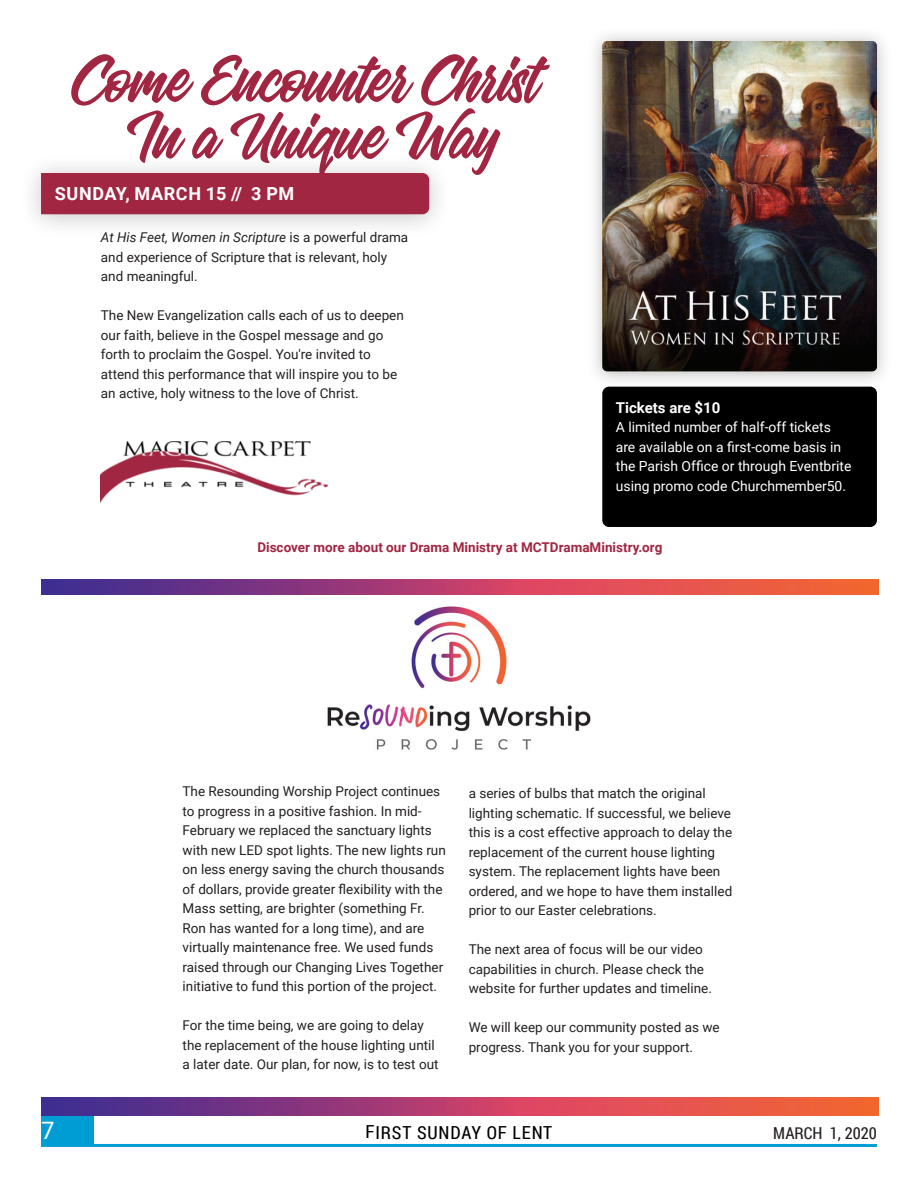
<style>
.page{position:relative;width:918px;height:1188px;background:#fff}
.page>*{position:absolute;margin:0;border:0;box-sizing:border-box;transform-origin:0 0}
.t1{font:66px "Manchester Script";color:#a12642}
.t2{font:24px "Roboto";color:#fff}
.Basic_-_white{font:700 18px "Roboto";letter-spacing:.035em;color:#fff}
.t3{font:18px "Roboto Condensed";letter-spacing:.045em;color:#000}
.t4{font:16.5px "Roboto Condensed";color:#231f20}
.Basic_-_white-2{font:700 15px "Roboto";color:#fff}
.Basic_-_white-3{font:13.95px/19.5px "Roboto";color:#fff}
.t5{font:13.5px/19.5px "Roboto";color:#231f20}
.t6{font:italic 13.5px "Roboto";color:#231f20}
.t7{font:700 13.5px "Roboto";color:#a12642}
.s1{font-style:normal}
.s2{font-family:"Trade Gothic Cond Eighteen";font-style:normal;font-size:14.55px}
</style>
<div class="page">
<div style="left:41px;top:1115px;width:52px;height:30px;background:#009dd4"></div>
<hr style="left:41px;top:1144px;width:836px;height:3px;background:#009dd4">
<div style="left:586px;top:26px;width:307px;height:363px;background:#231f20;opacity:.3"></div>
<img style="left:602px;top:41px;width:275px;height:330px">
<img style="left:327px;top:606px;width:264px;height:144px">
<svg style="left:41px;top:1098px;width:838px;height:18px;background:#af4368"></svg>
<svg style="left:41px;top:579px;width:838px;height:16px;background:#af4368"></svg>
<img style="left:101px;top:442px;width:227px;height:60px">
<div style="left:602px;top:387px;width:275px;height:140px;background:#000;border-radius:7px"></div>
<div style="left:18px;top:152px;width:434px;height:87px;background:#231f20;opacity:.25"></div>
<div style="left:41px;top:173px;width:388px;height:41px;background:#a12642"></div>
<p class="t1" style="left:71px;top:44px;width:466px">Come Encounter Christ</p>
<p class="t1" style="left:127px;top:101px;width:370px">In a Unique Way</p>
<p class="Basic_-_white" style="left:55px;top:181px;width:241px">SUNDAY, MARCH 15 // 3 PM</p>
<p class="t6" style="left:101px;top:228px;width:397px">At His Feet, Women in Scripture <span class="s1">is a powerful drama</span> <span class="s2">and meaningful.</span></p>
<p class="t5" style="left:101px;top:247px;width:288px">and experience of Scripture that is relevant, holy and meaningful.</p>
<p class="t5" style="left:101px;top:305px;width:304px">The New Evangelization calls each of us to deepen our faith, believe in the Gospel message and go forth to proclaim the Gospel. You're invited to attend this performance that will inspire you to be an active, holy witness to the love of Christ.</p>
<p class="Basic_-_white-2" style="left:616px;top:397px;width:106px">Tickets are $10</p>
<p class="Basic_-_white-3" style="left:616px;top:417px;width:237px">A limited number of half-off tickets are available on a first-come basis in the Parish Office or through Eventbrite using promo code Churchmember50.</p>
<p class="t7" style="left:257px;top:538px;width:407px">Discover more about our Drama Ministry at MCTDramaMinistry.org</p>
<p class="t5" style="left:183px;top:781px;width:265px">The Resounding Worship Project continues to progress in a positive fashion. In mid-February we replaced the sanctuary lights with new LED spot lights. The new lights run on less energy saving the church thousands of dollars, provide greater flexibility with the Mass setting, are brighter (something Fr.<br>Ron has wanted for a long time), and are virtually maintenance free. We used funds raised through our Changing Lives Together initiative to fund this portion of the project.</p>
<p class="t5" style="left:183px;top:1015px;width:257px">For the time being, we are going to delay the replacement of the house lighting until a later date. Our plan, for now, is to test out</p>
<p class="t5" style="left:469px;top:783px;width:265px">a series of bulbs that match the original lighting schematic. If successful, we believe this is a cost effective approach to delay the replacement of the current house lighting system. The replacement lights have been ordered, and we hope to have them installed prior to our Easter celebrations.</p>
<p class="t5" style="left:469px;top:939px;width:245px">The next area of focus will be our video capabilities in church. Please check the website for further updates and timeline.</p>
<p class="t5" style="left:469px;top:1017px;width:253px">We will keep our community posted as we progress. Thank you for your support.</p>
<h2 class="t2" style="left:41px;top:1114px;width:15px">7</h2>
<h3 class="t3" style="left:366px;top:1120px;width:188px">FIRST SUNDAY OF LENT</h3>
<p class="t4" style="left:773px;top:1121px;width:105px">MARCH 1, 2020</p>
</div>
